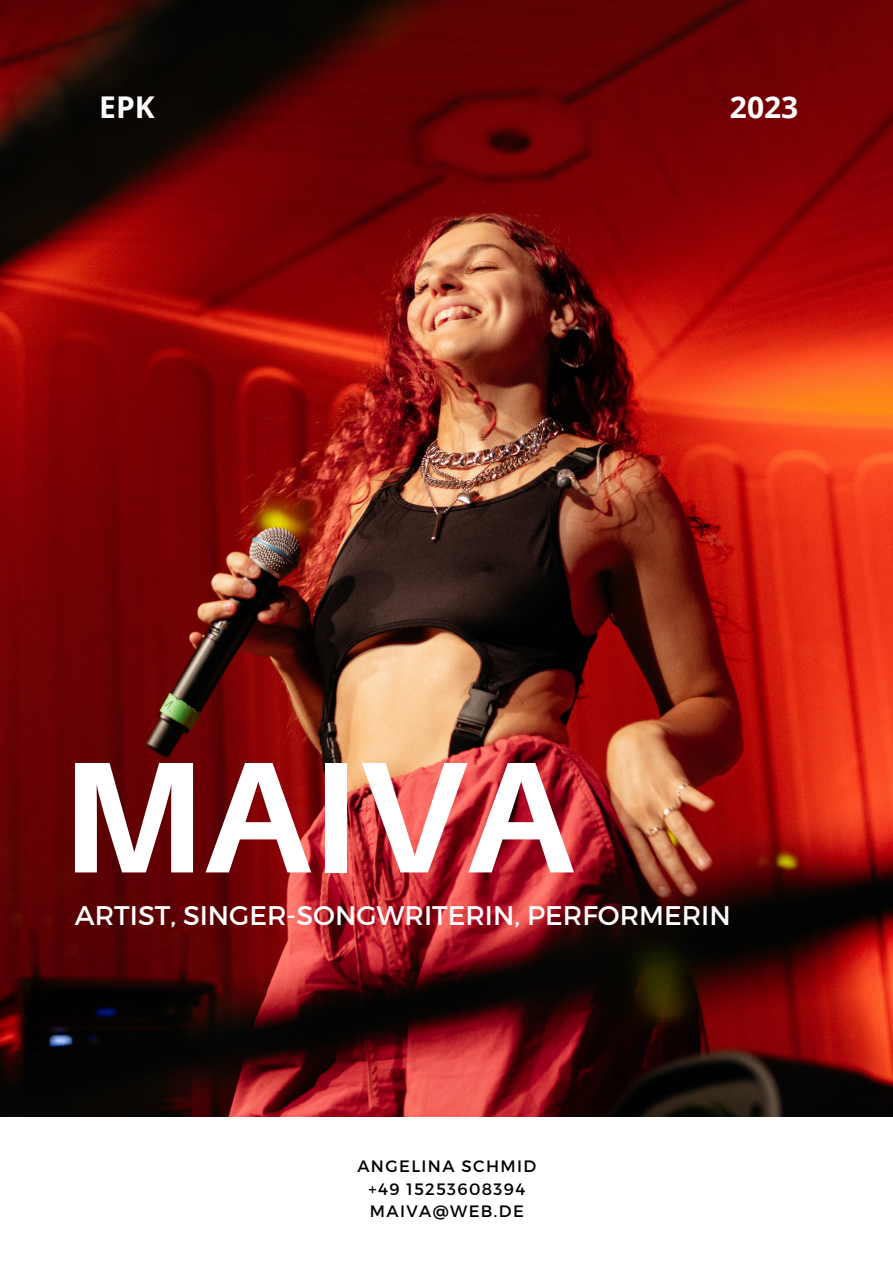
<style>
.page{position:relative;width:893px;height:1264px;background:#fff}
.page>*{position:absolute;margin:0;border:0;box-sizing:border-box;transform-origin:0 0}
.t1{font:700 158.55px "Aileron";color:#fff}
.t2{font:700 30px "Open Sans";color:#fff}
.t3{font:27px "Montserrat";color:#fff}
.t4{font:16.5px "Montserrat";letter-spacing:.085em;color:#000}
</style>
<div class="page">
<img style="left:0;top:0;width:892px;height:1116px">
<p class="t2" style="left:99px;top:86px;width:57px">EPK</p>
<p class="t2" style="left:730px;top:86px;width:70px">2023</p>
<p class="t1" style="left:61px;top:718px;width:514px">MAIVA</p>
<p class="t3" style="left:75px;top:897px;width:657px">ARTIST, SINGER-SONGWRITERIN, PERFORMERIN</p>
<p class="t4" style="left:357px;top:1155px;width:180px">ANGELINA SCHMID</p>
<p class="t4" style="left:368px;top:1178px;width:158px">+49 15253608394</p>
<p class="t4" style="left:370px;top:1200px;width:156px">MAIVA@WEB.DE</p>
</div>
